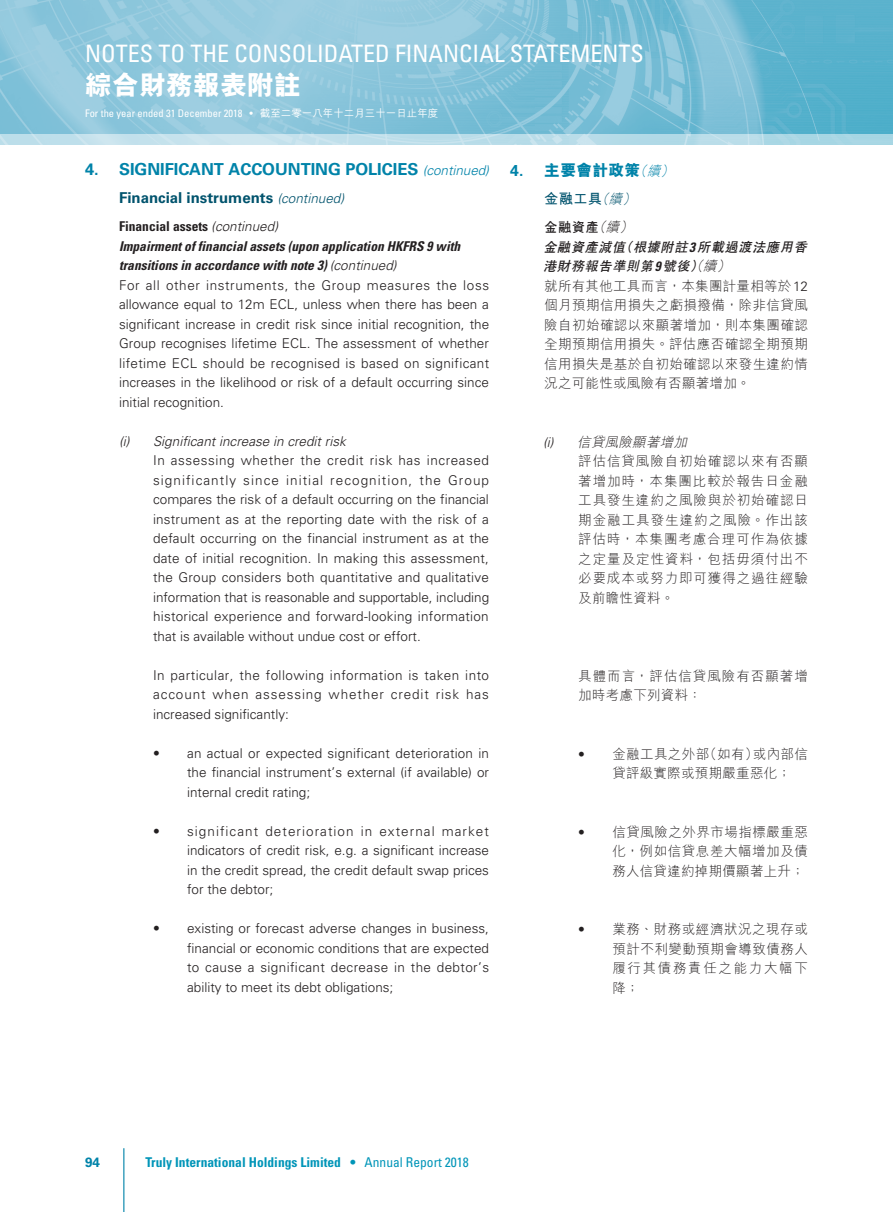
<style>
.page{position:relative;width:893px;height:1212px;background:#fff}
.page>*{position:absolute;margin:0;border:0;box-sizing:border-box;transform-origin:0 0}
.t1{font:800 27px "M Hei HK";color:#fff}
.t2{font:condensed 24px "Univers LT Std";color:#fff}
._01_H1_E{font:700 16.5px "Univers LT Std";letter-spacing:-.005em;color:#0083a9}
._001_H1_C{font:800 15.75px "M Hei HK";letter-spacing:.02em;color:#0083a9}
._02_H2_E{font:700 15px "Univers LT Std";color:#00536d}
._002_H2_C{font:700 14.25px "M Hei HK";color:#00536d}
._00_txt_E{font:300 13.5px/19.5px "Univers LT Std";color:#231f20;text-align:justify}
._000_txt_C{font:300 13.5px/19.5px "M Hei HK";letter-spacing:.04em;color:#231f20;text-align:justify}
._04_H4_E{font:italic 700 condensed 13.5px/19.5px "Univers LT Std";color:#231f20}
.t3{font:700 condensed 13.5px "Univers LT Std";color:#0095b8}
._004_H4_C{font:italic 700 13.5px/19.5px "C Hei 2 HK";color:#231f20}
._00_txt_E-2{font:italic 300 13.5px "Univers LT Std";color:#231f20}
._000_txt_C-2{font:300 13.5px/19.5px "M Hei HK";letter-spacing:.02em;color:#231f20}
._03_H3_E{font:700 condensed 13.5px "Univers LT Std";color:#231f20}
._000_txt_C-3{font:300 13.5px/19.5px "M Hei HK";letter-spacing:.075em;color:#231f20}
._000_txt_C-4{font:italic 300 13.5px "M Hei HK";color:#231f20}
._003_H3_C{font:700 13.5px "C Hei 2 HK";color:#231f20}
.t4{font:700 13.5px "Univers LT Std";color:#0083a9}
.t5{font:condensed 10.5px "Univers LT Std";color:#fff}
.s1{font-family:"M Hei HK";font-weight:500;font-stretch:normal}
.s2{font-weight:300;font-style:italic;font-size:13.5px}
.s3{font-weight:300;font-style:italic;font-stretch:normal}
.s4{font-weight:300;font-stretch:normal}
.s5{font-family:"Univers LT Std";font-weight:700}
.s6{font-family:"M Hei HK";font-weight:300;font-style:italic}
.s7{font-family:"Univers LT Std";font-stretch:condensed}
.s8{font-family:"M Hei HK";font-weight:300}
.s9{font-family:"Univers LT Std"}
.s10{font-weight:400}
</style>
<div class="page">
<img style="left:0;top:0;width:893px;height:134px">
<svg style="left:0;top:134px;width:893px;height:11px;background:#bcdee9"></svg>
<hr style="left:123px;top:1148px;width:1px;height:64px;background:#0083a9">
<h2 class="t2" style="left:85px;top:38px;width:560px">NOTES TO THE CONSOLIDATED FINANCIAL STATEMENTS</h2>
<h1 class="t1" style="left:85px;top:71px;width:217px">綜合財務報表附註</h1>
<p class="t5" style="left:85px;top:106px;width:355px">For the year ended 31 December 2018 • <span class="s1">截至二零一八年十二月三十一日止年度</span></p>
<p class="_01_H1_E" style="left:85px;top:160px;width:405px">4. SIGNIFICANT ACCOUNTING POLICIES <span class="s2">(continued)</span></p>
<p class="_02_H2_E" style="left:119px;top:189px;width:227px">Financial instruments <span class="s2">(continued)</span></p>
<p class="_03_H3_E" style="left:119px;top:218px;width:161px">Financial assets <span class="s3">(continued)</span></p>
<p class="_04_H4_E" style="left:119px;top:236px;width:343px">Impairment of financial assets (upon application HKFRS 9 with transitions in accordance with note 3) <span class="s4">(continued)</span></p>
<p class="_00_txt_E" style="left:119px;top:275px;width:372px">For all other instruments, the Group measures the loss allowance equal to 12m ECL, unless when there has been a significant increase in credit risk since initial recognition, the Group recognises lifetime ECL. The assessment of whether lifetime ECL should be recognised is based on significant increases in the likelihood or risk of a default occurring since initial recognition.</p>
<p class="_00_txt_E-2" style="left:119px;top:433px;width:228px">(i) Significant increase in credit risk</p>
<p class="_00_txt_E" style="left:153px;top:451px;width:338px">In assessing whether the credit risk has increased significantly since initial recognition, the Group compares the risk of a default occurring on the financial instrument as at the reporting date with the risk of a default occurring on the financial instrument as at the date of initial recognition. In making this assessment, the Group considers both quantitative and qualitative information that is reasonable and supportable, including historical experience and forward-looking information that is available without undue cost or effort.</p>
<p class="_00_txt_E" style="left:153px;top:665px;width:338px">In particular, the following information is taken into account when assessing whether credit risk has increased significantly:</p>
<p class="_00_txt_E" style="left:187px;top:743px;width:304px;text-indent:-34px">• an actual or expected significant deterioration in the financial instrument’s external (if available) or internal credit rating;</p>
<p class="_00_txt_E" style="left:187px;top:821px;width:303px;text-indent:-34px">• significant deterioration in external market indicators of credit risk, e.g. a significant increase in the credit spread, the credit default swap prices for the debtor;</p>
<p class="_00_txt_E" style="left:187px;top:919px;width:303px;text-indent:-34px">• existing or forecast adverse changes in business, financial or economic conditions that are expected to cause a significant decrease in the debtor’s ability to meet its debt obligations;</p>
<p class="_001_H1_C" style="left:510px;top:162px;width:168px"><span class="s5">4.</span> 主要會計政策<span class="s2">（續）</span></p>
<p class="_002_H2_C" style="left:544px;top:188px;width:96px">金融工具<span class="s2">（續）</span></p>
<p class="_003_H3_C" style="left:544px;top:220px;width:93px">金融資產<span class="s6">（續）</span></p>
<p class="_004_H4_C" style="left:543px;top:237px;width:268px">金融資產減值（根據附註<span class="s7">3</span>所載過渡法應用香港財務報告準則第<span class="s7">9</span>號後<span class="s8">（</span>）<span class="s8">續）</span></p>
<p class="_000_txt_C" style="left:544px;top:276px;width:265px">就所有其他工具而言，本集團計量相等於<span class="s9">12</span>個月預期信用損失之虧損撥備，除非信貸風險自初始確認以來顯著增加，則本集團確認全期預期信用損失。評估應否確認全期預期信用損失是基於自初始確認以來發生違約情況之可能性或風險有否顯著增加。</p>
<p class="_000_txt_C-4" style="left:543px;top:435px;width:148px"><span class="s9">(i)</span> 信貸風險顯著增加</p>
<p class="_000_txt_C" style="left:578px;top:451px;width:231px">評估信貸風險自初始確認以來有否顯著增加時，本集團比較於報告日金融工具發生違約之風險與於初始確認日期金融工具發生違約之風險。作出該評估時，本集團考慮合理可作為依據之定量及定性資料，包括毋須付出不必要成本或努力即可獲得之過往經驗及前瞻性資料。</p>
<p class="_000_txt_C-3" style="left:578px;top:666px;width:231px">具體而言，評估信貸風險有否顯著增加時考慮下列資料：</p>
<p class="_000_txt_C-2" style="left:612px;top:744px;width:197px;text-indent:-34px"><span class="s9">•</span> 金融工具之外部（如有）或內部信貸評級實際或預期嚴重惡化；</p>
<p class="_000_txt_C" style="left:612px;top:822px;width:197px;text-indent:-34px"><span class="s9">•</span> 信貸風險之外界市場指標嚴重惡化，例如信貸息差大幅增加及債務人信貸違約掉期價顯著上升；</p>
<p class="_000_txt_C" style="left:612px;top:919px;width:197px;text-indent:-34px"><span class="s9">•</span> 業務、財務或經濟狀況之現存或預計不利變動預期會導致債務人履行其債務責任之能力大幅下降；</p>
<p class="t4" style="left:85px;top:1154px;width:17px">94</p>
<p class="t3" style="left:145px;top:1153px;width:325px">Truly International Holdings Limited • <span class="s10">Annual Report 2018</span></p>
</div>
